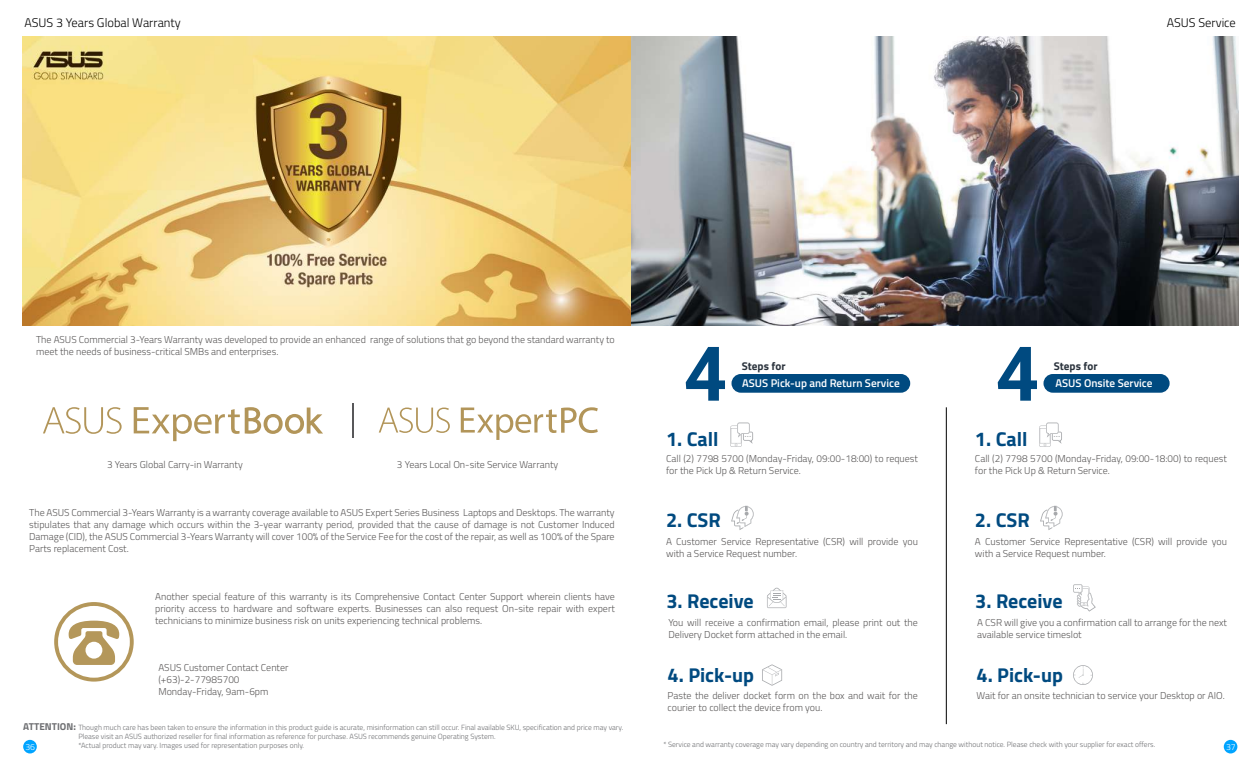
<style>
.page{position:relative;width:1260px;height:765px;background:#fff}
.page>*{position:absolute;margin:0;border:0;box-sizing:border-box;transform-origin:0 0}
.t1{font:700 75.5px "Roboto";color:#004a80}
.t2{font:700 20px "Titillium";color:#004a80}
.t3{font:300 12.5px "Titillium";color:#000101}
.t4{font:600 11.25px "Titillium";color:#fff}
.t5{font:700 11.25px "Titillium";color:#2b333d}
.t6{font:300 10px/12px "Titillium";color:#5a5858}
.t7{font:300 8.75px "Titillium";color:#fff}
.t8{font:500 8.25px "Roboto";color:#a7a9ac}
.t9{font:300 7.5px/9px "Titillium";color:#6d6e71}
.s1{font-weight:700;font-size:10px}
</style>
<div class="page">
<svg style="left:134px;top:407px;width:189px;height:34px"></svg>
<svg style="left:43px;top:407px;width:79px;height:27px"></svg>
<hr style="left:352px;top:404px;width:2px;height:34px;background:#58585a">
<svg style="left:379px;top:408px;width:71px;height:25px"></svg>
<svg style="left:461px;top:407px;width:137px;height:33px"></svg>
<svg style="left:54px;top:602px;width:80px;height:80px"></svg>
<img style="left:23px;top:36px;width:1216px;height:289px">
<svg style="left:730px;top:422px;width:23px;height:25px"></svg>
<svg style="left:1039px;top:422px;width:23px;height:25px"></svg>
<svg style="left:731px;top:506px;width:23px;height:24px"></svg>
<svg style="left:1040px;top:506px;width:23px;height:24px"></svg>
<svg style="left:767px;top:588px;width:20px;height:20px"></svg>
<svg style="left:762px;top:664px;width:20px;height:22px"></svg>
<svg style="left:1073px;top:584px;width:23px;height:28px"></svg>
<svg style="left:1073px;top:665px;width:20px;height:20px"></svg>
<div style="left:732px;top:374px;width:178px;height:19px;background:#004a80;border-radius:9px"></div>
<div style="left:1043px;top:374px;width:127px;height:19px;background:#004a80;border-radius:9px"></div>
<hr style="left:946px;top:407px;width:1px;height:317px;background:#000">
<div style="left:1224px;top:740px;width:13px;height:13px;background:#00a4ff;border-radius:50%"></div>
<div style="left:23px;top:740px;width:14px;height:13px;background:#00a4ff;border-radius:50%"></div>
<p class="t3" style="left:24px;top:14px;width:158px">ASUS 3 Years Global Warranty</p>
<p class="t3" style="left:1167px;top:14px;width:71px">ASUS Service</p>
<p class="t6" style="left:36px;top:333px;width:580px">The ASUS Commercial 3-Years Warranty was developed to provide an enhanced range of solutions that go beyond the standard warranty to meet the needs of business-critical SMBs and enterprises.</p>
<h1 class="t1" style="left:684px;top:321px;width:45px">4</h1>
<h1 class="t1" style="left:996px;top:321px;width:45px">4</h1>
<p class="t5" style="left:742px;top:358px;width:45px">Steps for</p>
<p class="t5" style="left:1054px;top:358px;width:45px">Steps for</p>
<p class="t4" style="left:742px;top:374px;width:159px">ASUS Pick-up and Return Service</p>
<p class="t4" style="left:1055px;top:374px;width:99px">ASUS Onsite Service</p>
<h2 class="t2" style="left:666px;top:423px;width:54px">1. Call</h2>
<h2 class="t2" style="left:975px;top:423px;width:54px">1. Call</h2>
<p class="t8" style="left:745px;top:428px;width:8px">...</p>
<p class="t8" style="left:1054px;top:428px;width:8px">...</p>
<p class="t6" style="left:107px;top:458px;width:137px">3 Years Global Carry-in Warranty</p>
<p class="t6" style="left:397px;top:458px;width:163px">3 Years Local On-site Service Warranty</p>
<p class="t6" style="left:666px;top:452px;width:253px">Call (2) 7798 5700 (Monday-Friday, 09:00-18:00) to request for the Pick Up &amp; Return Service.</p>
<p class="t6" style="left:975px;top:452px;width:253px">Call (2) 7798 5700 (Monday-Friday, 09:00-18:00) to request for the Pick Up &amp; Return Service.</p>
<p class="t6" style="left:29px;top:506px;width:587px;text-align:justify">The ASUS Commercial 3-Years Warranty is a warranty coverage available to ASUS Expert Series Business Laptops and Desktops. The warranty stipulates that any damage which occurs within the 3-year warranty period, provided that the cause of damage is not Customer Induced Damage (CID), the ASUS Commercial 3-Years Warranty will cover 100% of the Service Fee for the cost of the repair, as well as 100% of the Spare Parts replacement Cost.</p>
<p class="t6" style="left:155px;top:590px;width:461px;text-align:justify">Another special feature of this warranty is its Comprehensive Contact Center Support wherein clients have priority access to hardware and software experts. Businesses can also request On-site repair with expert technicians to minimize business risk on units experiencing technical problems.</p>
<p class="t6" style="left:158px;top:661px;width:132px">ASUS Customer Contact Center (+63)-2-77985700<br>Monday-Friday, 9am-6pm</p>
<h2 class="t2" style="left:666px;top:504px;width:56px">2. CSR</h2>
<h2 class="t2" style="left:975px;top:504px;width:56px">2. CSR</h2>
<p class="t6" style="left:666px;top:535px;width:253px">A Customer Service Representative (CSR) will provide you with a Service Request number.</p>
<p class="t6" style="left:975px;top:535px;width:253px">A Customer Service Representative (CSR) will provide you with a Service Request number.</p>
<h2 class="t2" style="left:666px;top:586px;width:89px">3. Receive</h2>
<h2 class="t2" style="left:975px;top:586px;width:89px">3. Receive</h2>
<p class="t6" style="left:668px;top:616px;width:251px">You will receive a confirmation email, please print out the<br>Delivery Docket form attached in the email.</p>
<p class="t6" style="left:977px;top:616px;width:251px">A CSR will give you a confirmation call to arrange for the next available service timeslot</p>
<h2 class="t2" style="left:668px;top:660px;width:88px">4. Pick-up</h2>
<h2 class="t2" style="left:977px;top:660px;width:88px">4. Pick-up</h2>
<p class="t6" style="left:668px;top:689px;width:252px">Paste the deliver docket form on the box and wait for the courier to collect the device from you.</p>
<p class="t6" style="left:976px;top:689px;width:250px">Wait for an onsite technician to service your Desktop or AIO.</p>
<p class="t9" style="left:78px;top:722px;width:547px;text-indent:-55px"><span class="s1">ATTENTION:</span> Though much care has been taken to ensure the information in this product guide is acurate, misinformation can still occur. Final available SKU, specification and price may vary.<br>Please visit an ASUS authorized reseller for final information as reference for purchase. ASUS recommends genuine Operating System.<br>*Actual product may vary. Images used for representation purposes only.</p>
<p class="t9" style="left:663px;top:740px;width:493px">* Service and warranty coverage may vary depending on country and territory and may change without notice. Please check with your supplier for exact offers.</p>
<p class="t7" style="left:25px;top:740px;width:11px">36</p>
<p class="t7" style="left:1226px;top:740px;width:11px">37</p>
</div>
